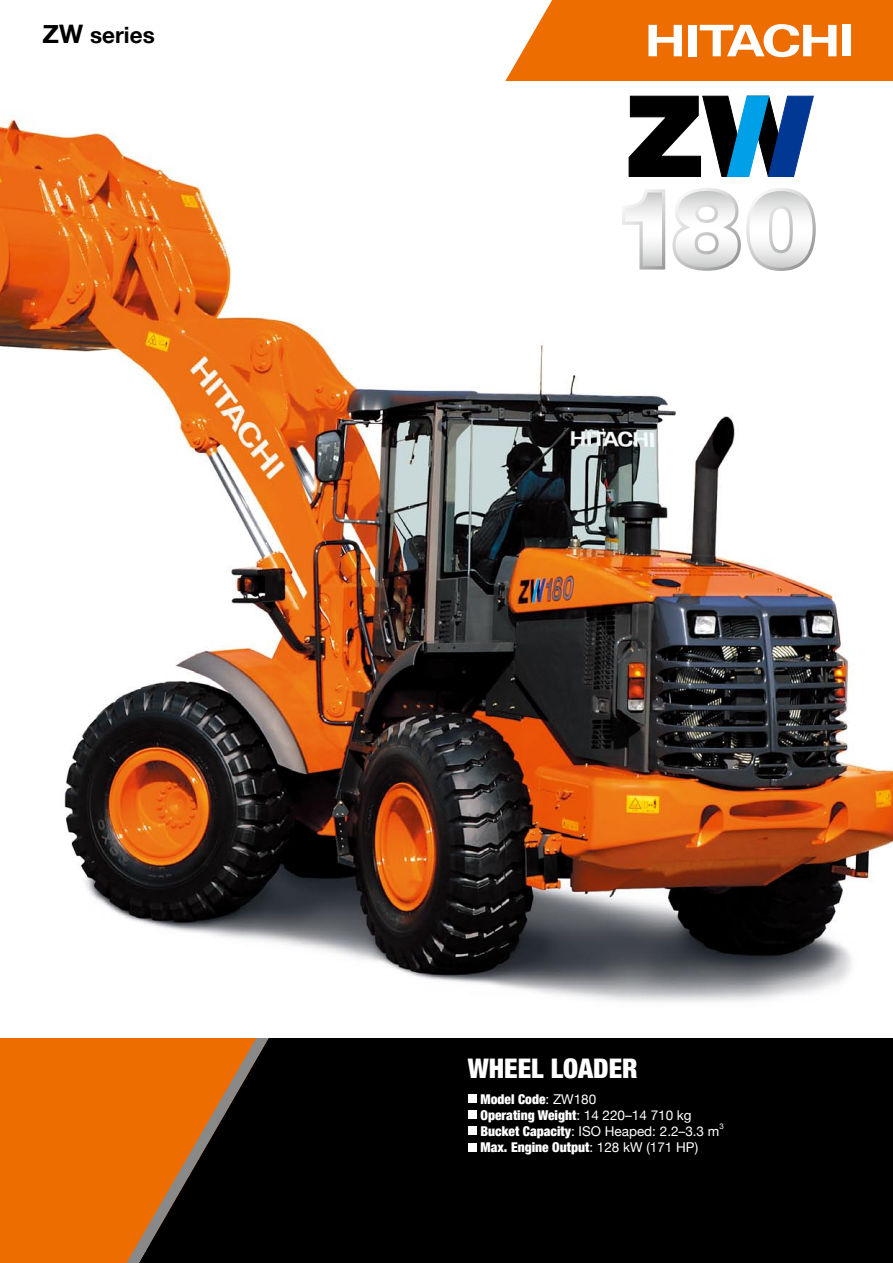
<style>
.page{position:relative;width:893px;height:1263px;background:#fff}
.page>*{position:absolute;margin:0;border:0;box-sizing:border-box;transform-origin:0 0}
.t1{font:900 condensed 27px "Helvetica Neue";color:#fff}
.t2{font:700 22.5px "Helvetica Neue";color:#000}
.t3{font:13.5px/16.2px "Helvetica Neue";color:#fff}
.t4{font:900 condensed 13.5px "Helvetica Neue";color:#fff}
.t5{font:7.8px "Helvetica Neue";color:#fff}
.s1{font-size:25.5px}
.s2{font-weight:900;font-stretch:condensed}
.s3{font-weight:400;font-stretch:normal}
</style>
<div class="page">
<img style="left:0;top:118px;width:893px;height:884px">
<svg style="left:629px;top:96px;width:185px;height:81px"></svg>
<svg style="left:622px;top:189px;width:43px;height:81px"></svg>
<svg style="left:672px;top:188px;width:144px;height:83px"></svg>
<div style="left:0;top:1038px;width:119px;height:225px;background:#ed6d00"></div>
<div style="left:269px;top:1038px;width:624px;height:225px;background:#000"></div>
<svg style="left:119px;top:1038px;width:150px;height:225px;background:#7e400b"></svg>
<svg style="left:505px;top:0;width:388px;height:81px"></svg>
<div style="left:468px;top:1094px;width:8px;height:8px;background:#fff"></div>
<div style="left:468px;top:1127px;width:8px;height:8px;background:#fff"></div>
<div style="left:468px;top:1110px;width:8px;height:9px;background:#fff"></div>
<div style="left:468px;top:1143px;width:8px;height:8px;background:#fff"></div>
<h2 class="t2" style="left:43px;top:21px;width:114px"><span class="s1">ZW</span> series</h2>
<h1 class="t1" style="left:468px;top:1051px;width:172px">WHEEL LOADER</h1>
<p class="t3" style="left:480px;top:1090px;width:240px"><span class="s2">Model Code</span>: ZW180<br><span class="s2">Operating Weight</span>: 14 220–14 710 kg<br><span class="s2">Bucket Capacity</span>: ISO Heaped: 2.2–3.3 m</p>
<p class="t5" style="left:719px;top:1122px;width:6px">3</p>
<p class="t4" style="left:480px;top:1139px;width:219px">Max. Engine Output<span class="s3">: 128 kW (171 HP)</span></p>
</div>
